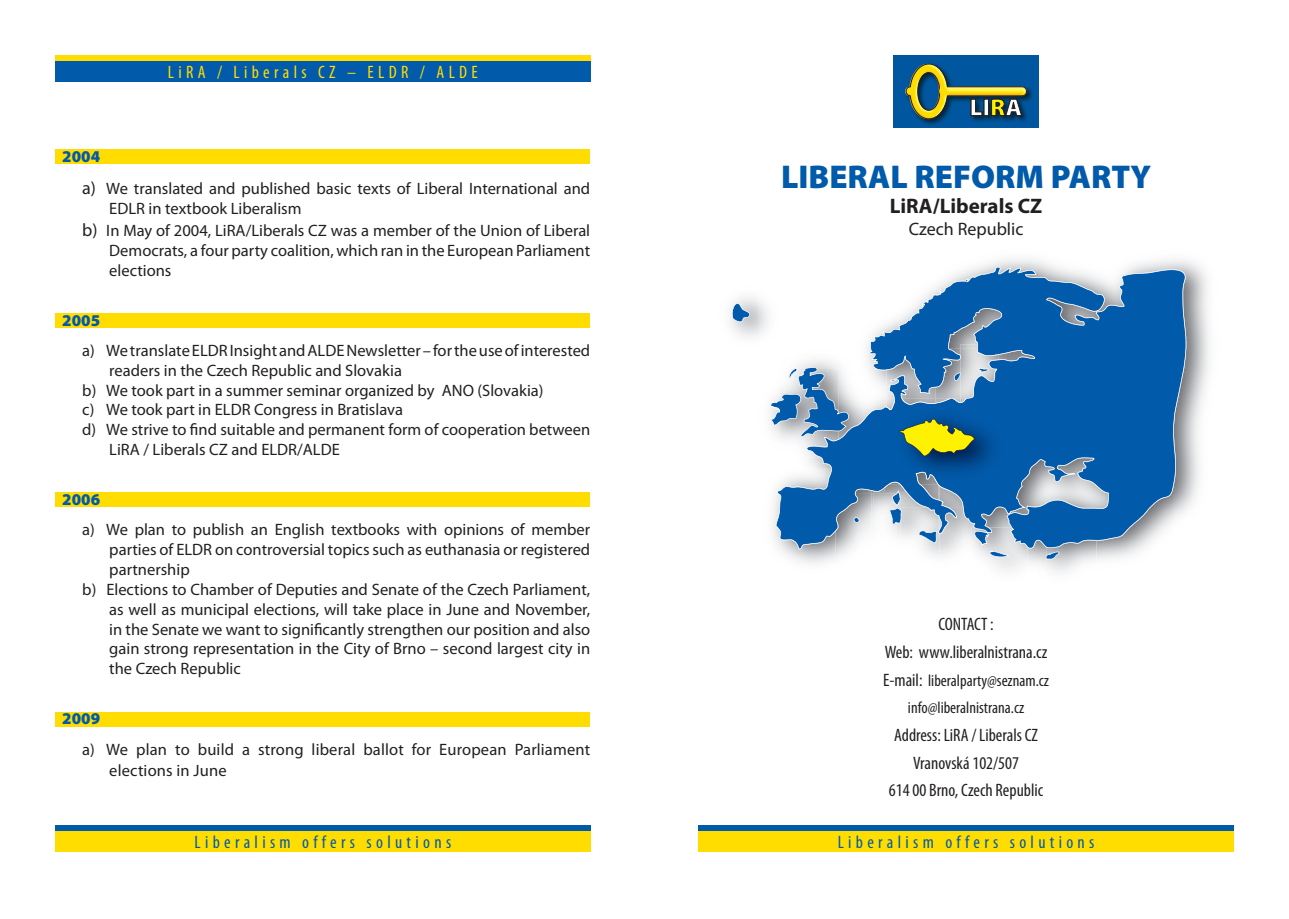
<style>
.page{position:relative;width:1289px;height:919px;background:#fff}
.page>*{position:absolute;margin:0;border:0;box-sizing:border-box;transform-origin:0 0}
.t1{font:900 33px "Myriad Pro";color:#015aaa}
.t2{font:700 21px "Myriad Pro";color:#231f20}
.t3{font:condensed 18px/27.6px "Myriad Pro";color:#231f20;text-align:center}
.t4{font:condensed 18px "Myriad Pro";letter-spacing:.24em;color:#015aaa}
.t5{font:condensed 18px "Myriad Pro";letter-spacing:.24em;color:#ffdd01}
.t6{font:18px "Myriad Pro";color:#231f20}
.t7{font:16.5px/21.6px "Myriad Pro";color:#231f20}
.t8{font:condensed 16.5px/27.6px "Myriad Pro";color:#231f20;text-align:center}
.t9{font:900 16.5px "Myriad Pro";color:#015aaa}
.s1{font-weight:900;color:#015aaa}
.s2{font-size:18px}
</style>
<div class="page">
<div style="left:55px;top:313px;width:535px;height:14px;background:#ffdd01"></div>
<div style="left:55px;top:492px;width:535px;height:15px;background:#ffdd01"></div>
<div style="left:55px;top:711px;width:535px;height:15px;background:#ffdd01"></div>
<div style="left:55px;top:149px;width:535px;height:15px;background:#ffdd01"></div>
<div style="left:698px;top:830px;width:535px;height:22px;background:#ffdd01"></div>
<div style="left:698px;top:825px;width:535px;height:5px;background:#015aaa"></div>
<img style="left:1096px;top:550px;width:24px;height:12px">
<img style="left:1027px;top:550px;width:19px;height:16px">
<svg style="left:775px;top:267px;width:411px;height:282px;fill:#015aaa"></svg>
<svg style="left:989px;top:550px;width:20px;height:8px"></svg>
<svg style="left:1045px;top:551px;width:14px;height:8px"></svg>
<svg style="left:918px;top:530px;width:19px;height:13px"></svg>
<svg style="left:852px;top:517px;width:9px;height:6px"></svg>
<svg style="left:953px;top:372px;width:7px;height:10px"></svg>
<svg style="left:978px;top:367px;width:10px;height:5px"></svg>
<svg style="left:770px;top:366px;width:81px;height:71px"></svg>
<svg style="left:732px;top:302px;width:21px;height:20px"></svg>
<img style="left:960px;top:399px;width:56px;height:93px">
<img style="left:884px;top:399px;width:76px;height:93px">
<svg style="left:889px;top:490px;width:12px;height:35px"></svg>
<svg style="left:899px;top:419px;width:76px;height:37px;background:#889f3e"></svg>
<svg style="left:893px;top:55px;width:145px;height:73px;background:#30687d"></svg>
<div style="left:55px;top:830px;width:535px;height:22px;background:#ffdd01"></div>
<div style="left:55px;top:825px;width:535px;height:5px;background:#015aaa"></div>
<div style="left:55px;top:61px;width:535px;height:21px;background:#015aaa"></div>
<div style="left:55px;top:55px;width:535px;height:6px;background:#ffdd01"></div>
<p class="t5" style="left:168px;top:66px;width:311px">LiRA / Liberals CZ – ELDR / ALDE</p>
<p class="t7" style="left:82px;top:142px;width:509px;line-height:32.1px;text-indent:-20px"><span class="s1">2004<br></span><span class="s2">a)</span> We translated and published basic texts of Liberal International and</p>
<p class="t7" style="left:82px;top:199px;width:509px;text-indent:27px">EDLR in textbook Liberalism<br><span class="s2">b)</span> In May of 2004, LiRA/Liberals CZ was a member of the Union of Liberal</p>
<p class="t7" style="left:109px;top:241px;width:482px;line-height:19.8px">Democrats, a four party coalition, which ran in the European Parliament elections</p>
<p class="t9" style="left:62px;top:314px;width:39px">2005</p>
<p class="t7" style="left:82px;top:341px;width:509px">a) We translate ELDR Insight and ALDE Newsletter – for the use of interested</p>
<p class="t7" style="left:109px;top:361px;width:294px">readers in the Czech Republic and Slovakia</p>
<p class="t7" style="left:82px;top:380px;width:463px">b) We took part in a summer seminar organized by ANO (Slovakia)</p>
<p class="t7" style="left:82px;top:400px;width:322px">c) We took part in ELDR Congress in Bratislava</p>
<p class="t7" style="left:82px;top:420px;width:509px">d) We strive to find suitable and permanent form of cooperation between</p>
<p class="t7" style="left:109px;top:440px;width:232px">LiRA / Liberals CZ and ELDR/ALDE</p>
<p class="t9" style="left:62px;top:493px;width:39px">2006</p>
<p class="t7" style="left:82px;top:520px;width:509px">a) We plan to publish an English textbooks with opinions of member</p>
<p class="t7" style="left:109px;top:540px;width:482px">parties of ELDR on controversial topics such as euthanasia or registered</p>
<p class="t7" style="left:109px;top:560px;width:82px">partnership</p>
<p class="t7" style="left:82px;top:580px;width:509px">b) Elections to Chamber of Deputies and Senate of the Czech Parliament,</p>
<p class="t7" style="left:109px;top:599px;width:482px">as well as municipal elections, will take place in June and November,</p>
<p class="t7" style="left:109px;top:619px;width:482px">in the Senate we want to significantly strengthen our position and also</p>
<p class="t7" style="left:109px;top:639px;width:482px">gain strong representation in the City of Brno – second largest city in</p>
<p class="t7" style="left:109px;top:659px;width:133px">the Czech Republic</p>
<p class="t9" style="left:62px;top:712px;width:39px">2009</p>
<p class="t7" style="left:109px;top:739px;width:482px;text-indent:-27px">a) We plan to build a strong liberal ballot for European Parliament elections in June</p>
<h1 class="t1" style="left:781px;top:164px;width:371px">LIBERAL REFORM PARTY</h1>
<p class="t2" style="left:889px;top:198px;width:154px">LiRA/Liberals CZ</p>
<p class="t6" style="left:908px;top:222px;width:116px">Czech Republic</p>
<p class="t3" style="left:884px;top:612px;width:164px">CONTACT :<br>Web: www.liberalnistrana.cz</p>
<p class="t8" style="left:883px;top:667px;width:167px"><span class="s2">E-mail:</span> liberalparty@seznam.cz info@liberalnistrana.cz</p>
<p class="t3" style="left:889px;top:722px;width:156px">Address: LiRA / Liberals CZ<br>Vranovská 102/507<br>614 00 Brno, Czech Republic</p>
<p class="t4" style="left:194px;top:835px;width:258px">Liberalism offers solutions</p>
<p class="t4" style="left:837px;top:835px;width:258px">Liberalism offers solutions</p>
</div>
